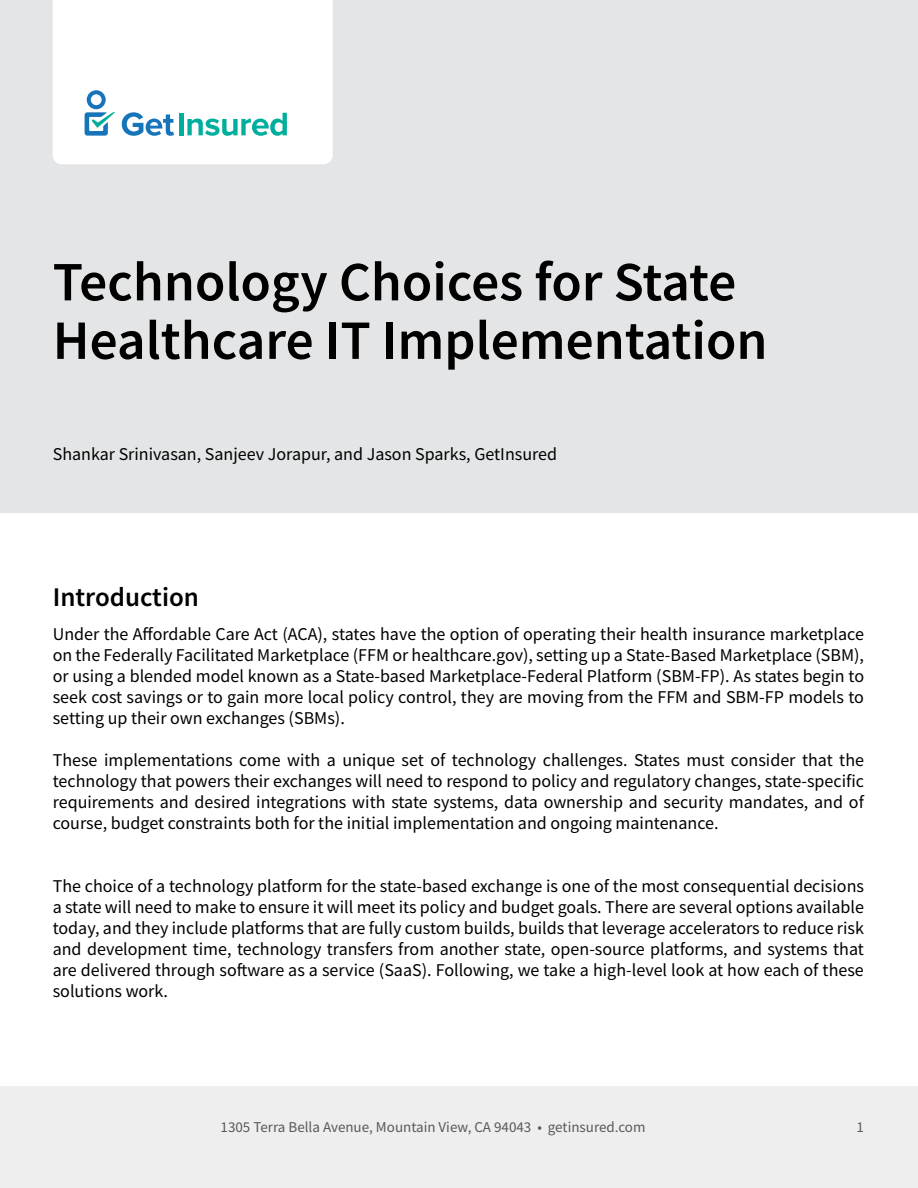
<style>
.page{position:relative;width:918px;height:1188px;background:#fff}
.page>*{position:absolute;margin:0;border:0;box-sizing:border-box;transform-origin:0 0}
.t1{font:600 55.5px/58.5px "Source Sans Pro";color:#000}
.t2{font:600 27px "Source Sans Pro";color:#000}
.t3{font:18px/21px "Source Sans Pro";color:#000;text-align:justify}
.t4{font:15px "Source Sans Pro";color:#58595b}
</style>
<div class="page">
<div style="left:0;top:0;width:918px;height:513px;background:#e4e5e6"></div>
<div style="left:53px;top:0;width:280px;height:164px;background:#fff"></div>
<div style="left:87px;top:90px;width:19px;height:19px;border:4px solid #1674bb;border-radius:50%"></div>
<svg style="left:85px;top:112px;width:30px;height:24px"></svg>
<svg style="left:122px;top:112px;width:52px;height:24px"></svg>
<div style="left:179px;top:113px;width:5px;height:22px;background:#00ae9d"></div>
<svg style="left:187px;top:113px;width:100px;height:23px;background:#95ddd6"></svg>
<div style="left:0;top:1086px;width:918px;height:102px;background:#eee"></div>
<h1 class="t1" style="left:53px;top:252px;width:716px">Technology Choices for State<br>Healthcare IT Implementation</h1>
<p class="t3" style="left:53px;top:443px;width:506px">Shankar Srinivasan, Sanjeev Jorapur, and Jason Sparks, GetInsured</p>
<h2 class="t2" style="left:53px;top:579px;width:148px">Introduction</h2>
<p class="t3" style="left:53px;top:624px;width:813px">Under the Affordable Care Act (ACA), states have the option of operating their health insurance marketplace on the Federally Facilitated Marketplace (FFM or healthcare.gov), setting up a State-Based Marketplace (SBM), or using a blended model known as a State-based Marketplace-Federal Platform (SBM-FP). As states begin to seek cost savings or to gain more local policy control, they are moving from the FFM and SBM-FP models to setting up their own exchanges (SBMs).</p>
<p class="t3" style="left:53px;top:750px;width:813px">These implementations come with a unique set of technology challenges. States must consider that the technology that powers their exchanges will need to respond to policy and regulatory changes, state-specific requirements and desired integrations with state systems, data ownership and security mandates, and of course, budget constraints both for the initial implementation and ongoing maintenance.</p>
<p class="t3" style="left:53px;top:876px;width:813px">The choice of a technology platform for the state-based exchange is one of the most consequential decisions a state will need to make to ensure it will meet its policy and budget goals. There are several options available today, and they include platforms that are fully custom builds, builds that leverage accelerators to reduce risk and development time, technology transfers from another state, open-source platforms, and systems that are delivered through software as a service (SaaS). Following, we take a high-level look at how each of these solutions work.</p>
<p class="t4" style="left:221px;top:1117px;width:426px">1305 Terra Bella Avenue, Mountain View, CA 94043 • getinsured.com</p>
<p class="t4" style="left:857px;top:1117px;width:9px">1</p>
</div>
